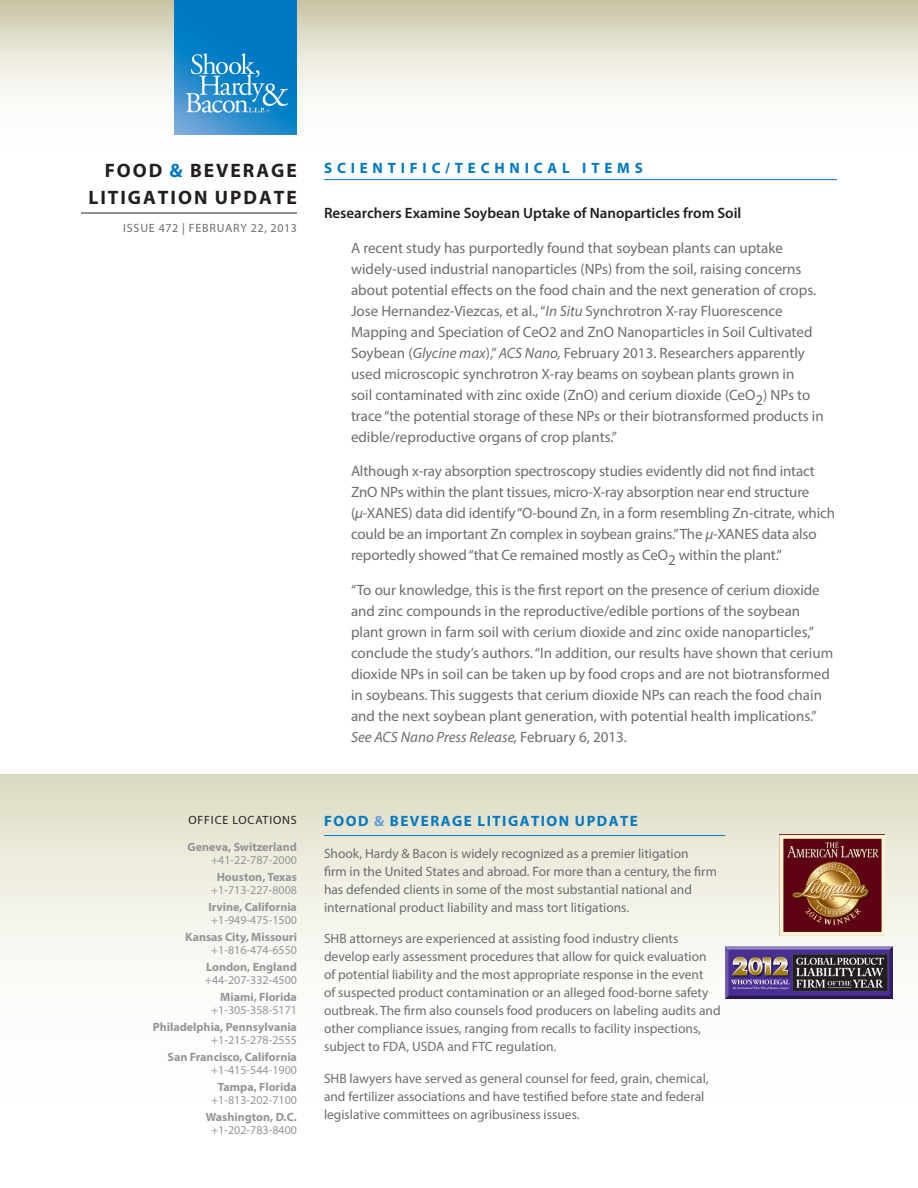
<style>
.page{position:relative;width:918px;height:1188px;background:#fff}
.page>*{position:absolute;margin:0;border:0;box-sizing:border-box;transform-origin:0 0}
.t1{font:700 19.5px/27px "Myriad Pro";letter-spacing:.1em;color:#231f20;text-align:right}
.Body{font:15px/21px "Myriad Pro";color:#6c6d70}
.Subhead{font:600 15px "Myriad Pro";color:#231f20}
.Head{font:700 15px "Myriad Pro";letter-spacing:.1em;color:#0079c2}
.Head-2{font:700 15px "Myriad Pro";letter-spacing:.32em;color:#0079c2}
.Body-2{font:13.5px/18px "Myriad Pro";color:#6c6d70}
.Body-3{font:700 12px/13.5px "Myriad Pro";color:#939598;text-align:right}
.Body-4{font:12px/13.5px "Myriad Pro";color:#939598;text-align:center}
.t2{font:12px "Myriad Pro";letter-spacing:.07em;color:#6c6d70}
.Body-5{font:12px "Myriad Pro";letter-spacing:.07em;color:#231f20}
.s1{color:#0079c2}
.s2{font-style:italic}
.s3{font-weight:400}
.s4{font-weight:700}
.s5{color:#629fd5}
</style>
<div class="page">
<svg style="left:0;top:0;width:918px;height:135px"></svg>
<hr style="left:81px;top:213px;width:216px;height:1px;background:#231f20">
<img style="left:175px;top:0;width:122px;height:135px">
<svg style="left:1px;top:774px;width:917px;height:225px"></svg>
<hr style="left:324px;top:835px;width:401px;height:1px;background:#0079c2">
<img style="left:780px;top:834px;width:105px;height:101px">
<img style="left:725px;top:946px;width:167px;height:52px">
<hr style="left:324px;top:179px;width:513px;height:1px;background:#0079c2">
<h1 class="t1" style="left:88px;top:156px;width:210px">FOOD <span class="s1">&amp;</span> BEVERAGE<br>LITIGATION UPDATE</h1>
<p class="t2" style="left:123px;top:221px;width:175px">ISSUE 472 | FEBRUARY 22, 2013</p>
<p class="Head-2" style="left:324px;top:158px;width:320px">SCIENTIFIC/TECHNICAL ITEMS</p>
<p class="Subhead" style="left:324px;top:204px;width:419px">Researchers Examine Soybean Uptake of Nanoparticles from Soil</p>
<p class="Body" style="left:351px;top:237px;width:474px">A recent study has purportedly found that soybean plants can uptake widely-used industrial nanoparticles (NPs) from the soil, raising concerns about potential effects on the food chain and the next generation of crops.<br>Jose Hernandez-Viezcas, et al., “<span class="s2">In Situ</span> Synchrotron X-ray Fluorescence Mapping and Speciation of CeO2 and ZnO Nanoparticles in Soil Cultivated Soybean (<span class="s2">Glycine max</span>),” <span class="s2">ACS Nano,</span> February 2013. Researchers apparently used microscopic synchrotron X-ray beams on soybean plants grown in<br>soil contaminated with zinc oxide (ZnO) and cerium dioxide (CeO2) NPs to trace “the potential storage of these NPs or their biotransformed products in edible/reproductive organs of crop plants.”</p>
<p class="Body" style="left:351px;top:460px;width:486px">Although x-ray absorption spectroscopy studies evidently did not find intact ZnO NPs within the plant tissues, micro-X-ray absorption near end structure (<span class="s2">µ</span>-XANES) data did identify “O-bound Zn, in a form resembling Zn-citrate, which could be an important Zn complex in soybean grains.” The <span class="s2">µ</span>-XANES data also reportedly showed “that Ce remained mostly as CeO2 within the plant.”</p>
<p class="Body" style="left:351px;top:579px;width:484px">“To our knowledge, this is the first report on the presence of cerium dioxide and zinc compounds in the reproductive/edible portions of the soybean plant grown in farm soil with cerium dioxide and zinc oxide nanoparticles,” conclude the study’s authors. “In addition, our results have shown that cerium dioxide NPs in soil can be taken up by food crops and are not biotransformed in soybeans. This suggests that cerium dioxide NPs can reach the food chain and the next soybean plant generation, with potential health implications.” <span class="s2">See ACS Nano Press Release,</span> February 6, 2013.</p>
<p class="Body-5" style="left:188px;top:812px;width:110px">OFFICE LOCATIONS</p>
<p class="Body-3" style="left:188px;top:840px;width:111px">Geneva, Switzerland <span class="s3">+41-22-787-2000</span></p>
<p class="Body-4" style="left:211px;top:870px;width:87px"><span class="s4">Houston, Texas </span>+1-713-227-8008</p>
<p class="Body-3" style="left:208px;top:900px;width:90px;text-align:left">Irvine, California <span class="s3">+1-949-475-1500</span></p>
<p class="Body-3" style="left:185px;top:930px;width:113px">Kansas City, Missouri <span class="s3">+1-816-474-6550</span></p>
<p class="Body-4" style="left:205px;top:960px;width:94px;text-align:left"><span class="s4">London, England </span>+44-207-332-4500</p>
<p class="Body-4" style="left:211px;top:990px;width:87px;text-align:right"><span class="s4">Miami, Florida </span>+1-305-358-5171</p>
<p class="Body-3" style="left:153px;top:1020px;width:146px">Philadelphia, Pennsylvania <span class="s3">+1-215-278-2555</span></p>
<p class="Body-3" style="left:167px;top:1050px;width:131px">San Francisco, California <span class="s3">+1-415-544-1900</span></p>
<p class="Body-4" style="left:211px;top:1080px;width:87px"><span class="s4">Tampa, Florida </span>+1-813-202-7100</p>
<p class="Body-3" style="left:206px;top:1110px;width:93px;text-align:center">Washington, D.C. <span class="s3">+1-202-783-8400</span></p>
<p class="Head" style="left:324px;top:811px;width:315px">FOOD <span class="s5">&amp;</span> BEVERAGE LITIGATION UPDATE</p>
<p class="Body-2" style="left:324px;top:844px;width:394px">Shook, Hardy &amp; Bacon is widely recognized as a premier litigation<br>firm in the United States and abroad. For more than a century, the firm has defended clients in some of the most substantial national and international product liability and mass tort litigations.</p>
<p class="Body-2" style="left:324px;top:929px;width:398px">SHB attorneys are experienced at assisting food industry clients develop early assessment procedures that allow for quick evaluation of potential liability and the most appropriate response in the event<br>of suspected product contamination or an alleged food-borne safety outbreak. The firm also counsels food producers on labeling audits and other compliance issues, ranging from recalls to facility inspections, subject to FDA, USDA and FTC regulation.</p>
<p class="Body-2" style="left:324px;top:1069px;width:386px">SHB lawyers have served as general counsel for feed, grain, chemical, and fertilizer associations and have testified before state and federal legislative committees on agribusiness issues.</p>
</div>
